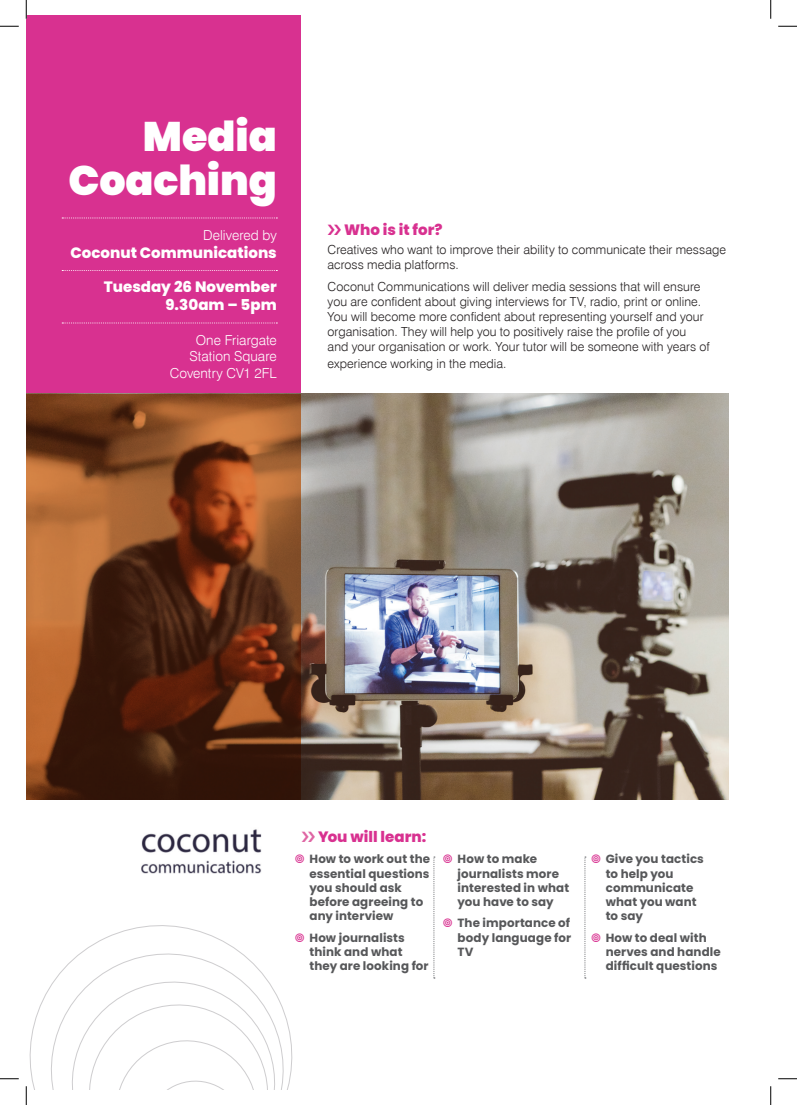
<style>
.page{position:relative;width:797px;height:1105px;background:#fff}
.page>*{position:absolute;margin:0;border:0;box-sizing:border-box;transform-origin:0 0}
.t1{font:900 41.25px/43.8px "Poppins";letter-spacing:-.005em;color:#fff;text-align:right}
.t2{font:800 15px/18px "Poppins";color:#fff;text-align:right}
.t3{font:800 15px "Poppins";color:#d83190}
.t4{font:300 13.75px/16.5px "Swiss 721 BT";color:#fff;text-align:right}
.t5{font:300 12.5px/15px "Swiss 721 BT";letter-spacing:.005em;color:#231f20}
.t6{font:700 11.88px/14.2px "Poppins";letter-spacing:.01em;color:#57585a}
</style>
<div class="page">
<div style="left:26px;top:16px;width:274px;height:378px;background:#d83190"></div>
<img style="left:300px;top:394px;width:428px;height:405px">
<svg style="left:62px;top:218px;width:215px;height:1px"></svg>
<svg style="left:62px;top:270px;width:215px;height:1px"></svg>
<svg style="left:62px;top:323px;width:215px;height:1px"></svg>
<svg style="left:433px;top:857px;width:2px;height:121px"></svg>
<img style="left:141px;top:829px;width:121px;height:45px">
<svg style="left:26px;top:394px;width:274px;height:405px;background:#743d1d"></svg>
<svg style="left:16px;top:925px;width:201px;height:164px"></svg>
<svg style="left:35px;top:938px;width:258px;height:151px"></svg>
<svg style="left:58px;top:968px;width:231px;height:121px"></svg>
<svg style="left:0;top:25px;width:19px;height:2px"></svg>
<svg style="left:778px;top:25px;width:19px;height:2px"></svg>
<svg style="left:0;top:1078px;width:19px;height:1px"></svg>
<svg style="left:778px;top:1078px;width:19px;height:1px"></svg>
<svg style="left:25px;top:0;width:2px;height:19px"></svg>
<svg style="left:25px;top:1086px;width:2px;height:19px"></svg>
<svg style="left:770px;top:0;width:1px;height:19px"></svg>
<svg style="left:770px;top:1086px;width:1px;height:19px"></svg>
<svg style="left:584px;top:856px;width:3px;height:122px"></svg>
<h1 class="t1" style="left:69px;top:115px;width:210px">Media<br>Coaching</h1>
<p class="t4" style="left:203px;top:226px;width:75px">Delivered by</p>
<p class="t2" style="left:71px;top:243px;width:208px">Coconut Communications</p>
<p class="t2" style="left:104px;top:278px;width:174px">Tuesday 26 November<br>9.30am – 5pm</p>
<p class="t4" style="left:170px;top:331px;width:108px">One Friargate<br>Station Square<br>Coventry CV1 2FL</p>
<p class="t3" style="left:344px;top:221px;width:100px">Who is it for?</p>
<p class="t5" style="left:327px;top:242px;width:400px">Creatives who want to improve their ability to communicate their message across media platforms.</p>
<p class="t5" style="left:327px;top:279px;width:384px">Coconut Communications will deliver media sessions that will ensure you are confident about giving interviews for TV, radio, print or online.<br>You will become more confident about representing yourself and your organisation. They will help you to positively raise the profile of you and your organisation or work. Your tutor will be someone with years of</p>
<p class="t5" style="left:327px;top:355px;width:180px">experience working in the media.</p>
<p class="t3" style="left:318px;top:828px;width:109px">You will learn:</p>
<p class="t6" style="left:309px;top:852px;width:122px">How to work out the essential questions you should ask before agreeing to any interview</p>
<p class="t6" style="left:309px;top:930px;width:121px">How journalists think and what they are looking for</p>
<p class="t6" style="left:457px;top:852px;width:113px">How to make journalists more interested in what you have to say</p>
<p class="t6" style="left:457px;top:916px;width:115px;text-align:justify">The importance of body language for TV</p>
<p class="t6" style="left:605px;top:852px;width:100px">Give you tactics to help you communicate what you want to say</p>
<p class="t6" style="left:605px;top:930px;width:117px">How to deal with nerves and handle difficult questions</p>
</div>
